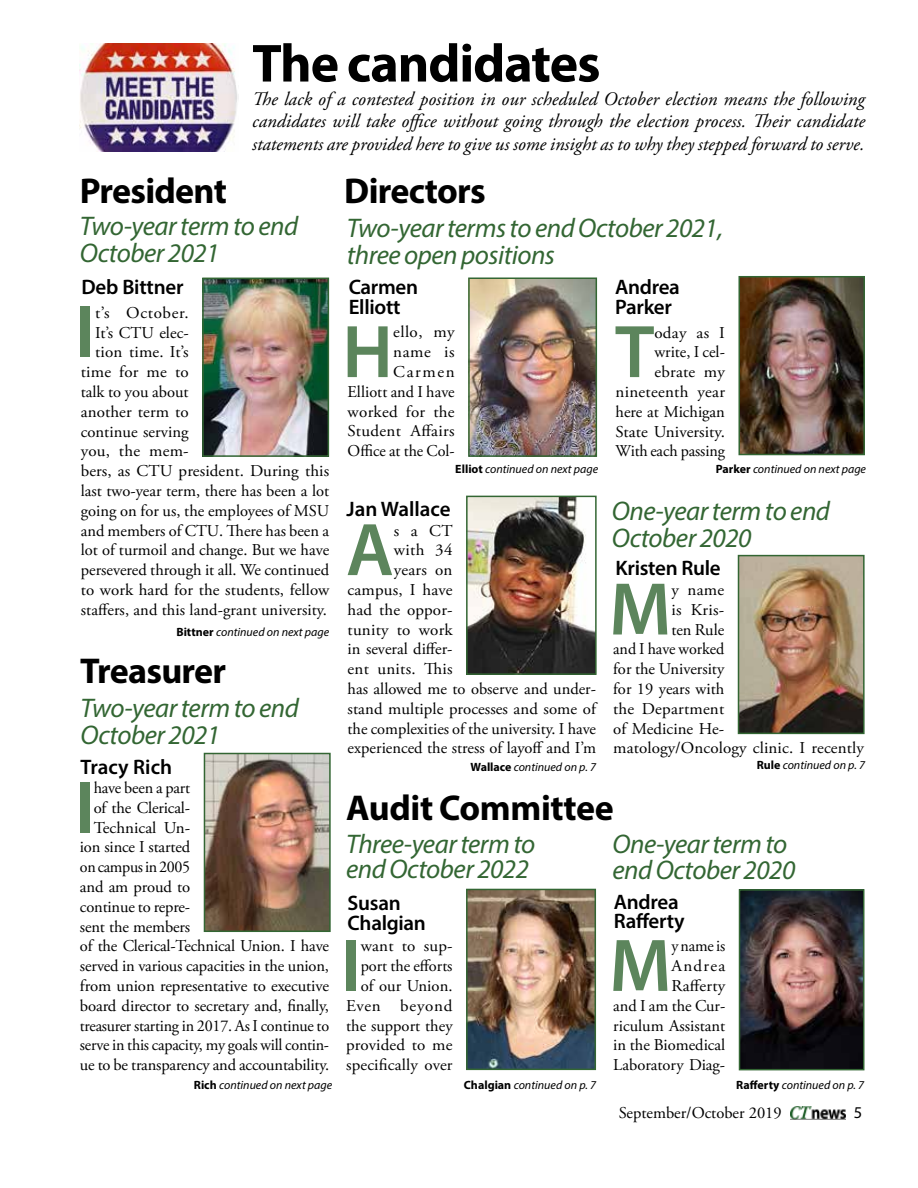
<style>
.page{position:relative;width:918px;height:1188px;background:#fff}
.page>*{position:absolute;margin:0;border:0;box-sizing:border-box;transform-origin:0 0}
.t1{font:600 75.3px "Myriad Pro";color:#5c855c}
.t2{font:700 54px "Myriad Pro";letter-spacing:-.02em;color:#000}
.t3{font:700 36px "Myriad Pro";letter-spacing:-.02em;color:#000}
.t4{font:italic 27px/27px "Myriad Pro";letter-spacing:-.02em;color:#363}
.t5{font:600 21px/19.8px "Myriad Pro";letter-spacing:-.015em;color:#000}
.t6{font:italic 19.05px/22.5px "Adobe Garamond Pro";color:#000;text-align:justify}
.t7{font:16.5px/19.8px "Adobe Garamond Pro";color:#000;text-align:right}
.t8{font:16.5px "Adobe Garamond Pro";letter-spacing:-.02em;color:#000}
.t9{font:16.5px "Adobe Garamond Pro";letter-spacing:.04em;color:#000}
.t10{font:16.5px "Myriad Pro";color:#000}
.t11{font:italic 12px "Myriad Pro";color:#000}
.s1{font-weight:700;font-style:normal}
</style>
<div class="page">
<img style="left:790px;top:1107px;width:55px;height:12px">
<img style="left:205px;top:281px;width:121px;height:173px">
<div style="left:202px;top:278px;width:127px;height:179px;border:2px solid #363"></div>
<img style="left:80px;top:44px;width:159px;height:107px">
<img style="left:471px;top:281px;width:123px;height:173px">
<div style="left:468px;top:278px;width:129px;height:179px;border:2px solid #363"></div>
<img style="left:741px;top:279px;width:121px;height:173px">
<div style="left:738px;top:276px;width:127px;height:179px;border:2px solid #363"></div>
<img style="left:741px;top:558px;width:121px;height:173px">
<div style="left:738px;top:555px;width:127px;height:179px;border:2px solid #363"></div>
<img style="left:469px;top:499px;width:125px;height:173px">
<div style="left:466px;top:496px;width:131px;height:179px;border:2px solid #363"></div>
<img style="left:469px;top:892px;width:124px;height:175px">
<div style="left:466px;top:889px;width:130px;height:181px;border:2px solid #363"></div>
<img style="left:742px;top:892px;width:119px;height:175px">
<div style="left:739px;top:889px;width:125px;height:181px;border:2px solid #363"></div>
<img style="left:207px;top:756px;width:121px;height:173px">
<div style="left:204px;top:753px;width:127px;height:179px;border:2px solid #363"></div>
<h2 class="t2" style="left:252px;top:28px;width:350px">The candidates</h2>
<p class="t6" style="left:252px;top:88px;width:614px">The lack of a contested position in our scheduled October election means the following candidates will take office without going through the election process. Their candidate statements are provided here to give us some insight as to why they stepped forward to serve.</p>
<h3 class="t3" style="left:80px;top:167px;width:149px">President</h3>
<h3 class="t4" style="left:80px;top:212px;width:220px">Two-year term to end<br>October 2021</h3>
<p class="t5" style="left:81px;top:277px;width:104px">Deb Bittner</p>
<h1 class="t1" style="left:75px;top:284px;width:21px">I</h1>
<p class="t9" style="left:95px;top:303px;width:95px">t’s October.</p>
<p class="t7" style="left:95px;top:323px;width:95px">It’s CTU elec-</p>
<p class="t7" style="left:95px;top:343px;width:95px">tion time. It’s</p>
<p class="t7" style="left:81px;top:363px;width:109px">time for me to</p>
<p class="t7" style="left:81px;top:382px;width:109px">talk to you about</p>
<p class="t7" style="left:81px;top:402px;width:109px">another term to</p>
<p class="t7" style="left:81px;top:422px;width:109px">continue serving</p>
<p class="t7" style="left:81px;top:442px;width:109px">you, the mem-</p>
<p class="t7" style="left:81px;top:462px;width:250px">bers, as CTU president. During this</p>
<p class="t7" style="left:81px;top:481px;width:250px">last two-year term, there has been a lot</p>
<p class="t7" style="left:81px;top:501px;width:250px">going on for us, the employees of MSU</p>
<p class="t7" style="left:81px;top:521px;width:250px">and members of CTU. There has been a</p>
<p class="t7" style="left:81px;top:541px;width:250px">lot of turmoil and change. But we have</p>
<p class="t7" style="left:81px;top:561px;width:250px">persevered through it all. We continued</p>
<p class="t7" style="left:81px;top:580px;width:250px">to work hard for the students, fellow</p>
<p class="t7" style="left:81px;top:600px;width:248px">staffers, and this land-grant university.</p>
<p class="t11" style="left:176px;top:624px;width:154px"><span class="s1">Bittner</span> continued on next page</p>
<h3 class="t3" style="left:80px;top:648px;width:148px">Treasurer</h3>
<h3 class="t4" style="left:81px;top:694px;width:220px">Two-year term to end<br>October 2021</h3>
<p class="t5" style="left:81px;top:756px;width:93px">Tracy Rich</p>
<h1 class="t1" style="left:75px;top:759px;width:21px">I</h1>
<p class="t7" style="left:94px;top:778px;width:98px">have been a part</p>
<p class="t7" style="left:94px;top:798px;width:98px">of the Clerical-</p>
<p class="t7" style="left:94px;top:818px;width:98px">Technical Un-</p>
<p class="t7" style="left:80px;top:838px;width:112px">ion since I started</p>
<p class="t8" style="left:80px;top:857px;width:112px">on campus in 2005</p>
<p class="t7" style="left:80px;top:877px;width:112px">and am proud to</p>
<p class="t7" style="left:80px;top:897px;width:112px">continue to repre-</p>
<p class="t7" style="left:80px;top:917px;width:112px">sent the members</p>
<p class="t7" style="left:80px;top:937px;width:251px">of the Clerical-Technical Union. I have</p>
<p class="t7" style="left:80px;top:957px;width:251px">served in various capacities in the union,</p>
<p class="t7" style="left:80px;top:976px;width:251px">from union representative to executive</p>
<p class="t7" style="left:80px;top:996px;width:251px">board director to secretary and, finally,</p>
<p class="t7" style="left:80px;top:1016px;width:251px">treasurer starting in 2017. As I continue to</p>
<p class="t7" style="left:80px;top:1036px;width:251px">serve in this capacity, my goals will contin-</p>
<p class="t7" style="left:80px;top:1056px;width:251px">ue to be transparency and accountability.</p>
<p class="t11" style="left:194px;top:1078px;width:140px"><span class="s1">Rich</span> continued on next page</p>
<h3 class="t3" style="left:344px;top:167px;width:143px">Directors</h3>
<h3 class="t4" style="left:347px;top:214px;width:378px">Two-year terms to end October 2021, three open positions</h3>
<p class="t5" style="left:349px;top:276px;width:71px">Carmen<br>Elliott</p>
<h1 class="t1" style="left:342px;top:304px;width:52px">H</h1>
<p class="t7" style="left:348px;top:323px;width:109px">ello, my<br>name is<br>Carmen<br>Elliott and I have worked for the<br>Student Affairs<br>Office at the Col-</p>
<p class="t11" style="left:455px;top:462px;width:144px"><span class="s1">Elliot</span> continued on next page</p>
<p class="t5" style="left:347px;top:499px;width:106px">Jan Wallace</p>
<h1 class="t1" style="left:346px;top:502px;width:49px">A</h1>
<p class="t7" style="left:394px;top:521px;width:60px">s a CT</p>
<p class="t7" style="left:394px;top:541px;width:60px">with 34</p>
<p class="t7" style="left:394px;top:561px;width:60px">years on</p>
<p class="t7" style="left:348px;top:580px;width:106px">campus, I have</p>
<p class="t7" style="left:348px;top:600px;width:106px">had the oppor-</p>
<p class="t7" style="left:348px;top:620px;width:107px">tunity to work</p>
<p class="t7" style="left:348px;top:640px;width:106px">in several differ-</p>
<p class="t7" style="left:348px;top:660px;width:107px">ent units. This</p>
<p class="t7" style="left:348px;top:679px;width:250px">has allowed me to observe and under-</p>
<p class="t7" style="left:348px;top:699px;width:250px">stand multiple processes and some of</p>
<p class="t7" style="left:348px;top:719px;width:250px">the complexities of the university. I have</p>
<p class="t7" style="left:348px;top:739px;width:250px">experienced the stress of layoff and I’m</p>
<p class="t11" style="left:471px;top:759px;width:127px"><span class="s1">Wallace</span> continued on p. 7</p>
<p class="t5" style="left:615px;top:276px;width:66px">Andrea<br>Parker</p>
<h1 class="t1" style="left:615px;top:304px;width:41px">T</h1>
<p class="t7" style="left:616px;top:323px;width:111px">oday as I write, I cel&shy;ebrate my nineteenth year here at Michigan<br>State University.<br>With each passing</p>
<p class="t11" style="left:716px;top:462px;width:152px"><span class="s1">Parker</span> continued on next page</p>
<h3 class="t4" style="left:612px;top:497px;width:220px">One-year term to end<br>October 2020</h3>
<p class="t5" style="left:616px;top:557px;width:107px">Kristen Rule</p>
<h1 class="t1" style="left:609px;top:561px;width:64px">M</h1>
<p class="t7" style="left:671px;top:580px;width:54px">y name</p>
<p class="t7" style="left:671px;top:600px;width:54px">is Kris-</p>
<p class="t7" style="left:671px;top:620px;width:54px">ten Rule</p>
<p class="t7" style="left:613px;top:640px;width:113px">and I have worked</p>
<p class="t7" style="left:613px;top:660px;width:113px">for the University</p>
<p class="t7" style="left:613px;top:679px;width:113px">for 19 years with</p>
<p class="t7" style="left:613px;top:699px;width:113px">the Department</p>
<p class="t7" style="left:613px;top:719px;width:113px">of Medicine He-</p>
<p class="t7" style="left:613px;top:739px;width:252px">matology/Oncology clinic. I recently</p>
<p class="t11" style="left:757px;top:758px;width:110px"><span class="s1">Rule</span> continued on p. 7</p>
<h3 class="t3" style="left:346px;top:785px;width:269px">Audit Committee</h3>
<h3 class="t4" style="left:346px;top:830px;width:191px;line-height:25.5px">Three-year term to end October 2022</h3>
<p class="t5" style="left:348px;top:892px;width:80px">Susan<br>Chalgian</p>
<h1 class="t1" style="left:341px;top:918px;width:21px">I</h1>
<p class="t7" style="left:346px;top:937px;width:108px">want to sup&shy;port the efforts of our Union.<br>Even beyond the support they provided to me specifically over</p>
<p class="t11" style="left:464px;top:1078px;width:134px"><span class="s1">Chalgian</span> continued on p. 7</p>
<h3 class="t4" style="left:612px;top:831px;width:184px;line-height:25.5px">One-year term to end October 2020</h3>
<p class="t5" style="left:614px;top:891px;width:72px">Andrea<br>Rafferty</p>
<h1 class="t1" style="left:609px;top:918px;width:64px">M</h1>
<p class="t7" style="left:613px;top:937px;width:113px">y name is<br>Andrea<br>Rafferty<br>and I am the Cur&shy;riculum Assistant in the Biomedical<br>Laboratory Diag-</p>
<p class="t11" style="left:736px;top:1078px;width:129px"><span class="s1">Rafferty</span> continued on p. 7</p>
<p class="t7" style="left:619px;top:1103px;width:165px">September/October 2019</p>
<p class="t10" style="left:854px;top:1102px;width:10px">5</p>
</div>
